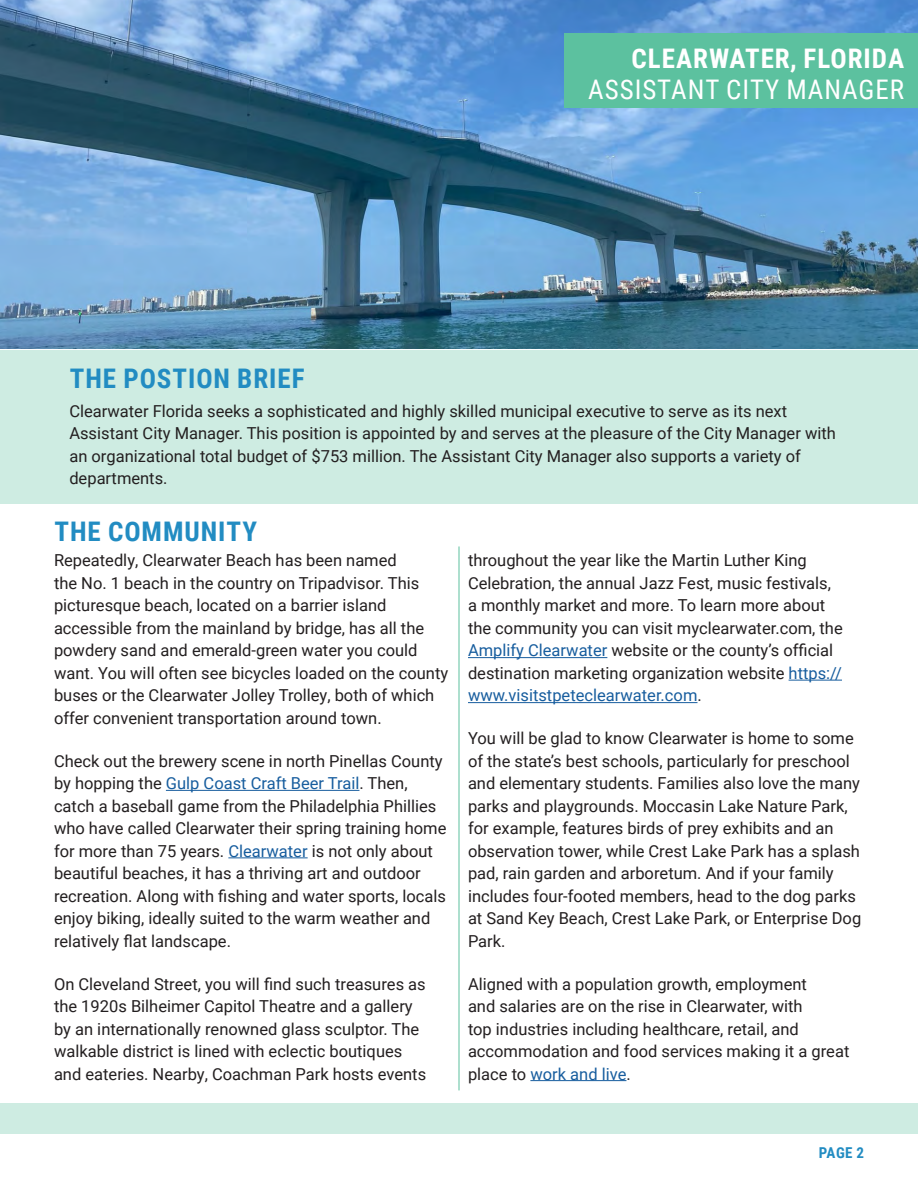
<style>
.page{position:relative;width:918px;height:1188px;background:#fff}
.page>*{position:absolute;margin:0;border:0;box-sizing:border-box;transform-origin:0 0}
.Header1{font:700 27px "Roboto Condensed";letter-spacing:.035em;color:#228cc2}
.Header1-2{font:27px "Roboto Condensed";letter-spacing:.035em;color:#fff}
.Header1-3{font:700 27px "Roboto Condensed";letter-spacing:.035em;color:#fff}
.Text_11{font:16.5px/22.5px "Roboto";color:#231f20}
.Header1-4{font:700 15px "Roboto Condensed";color:#228cc2}
.s1{color:#175d9e}
</style>
<div class="page">
<div style="left:0;top:350px;width:918px;height:153px;background:#ceece2"></div>
<img style="left:0;top:0;width:918px;height:349px">
<div style="left:565px;top:34px;width:353px;height:74px;background:#5cc19f"></div>
<hr style="left:166px;top:790px;width:193px;height:1px;background:#175d9e">
<hr style="left:228px;top:857px;width:80px;height:1px;background:#175d9e">
<hr style="left:468px;top:657px;width:139px;height:1px;background:#175d9e">
<hr style="left:789px;top:680px;width:53px;height:1px;background:#175d9e">
<hr style="left:468px;top:702px;width:229px;height:1px;background:#175d9e">
<hr style="left:530px;top:1080px;width:96px;height:1px;background:#175d9e">
<hr style="left:459px;top:546px;width:1px;height:544px;background:#5cc19f">
<div style="left:0;top:1104px;width:918px;height:30px;background:#ceece2"></div>
<p class="Header1-3" style="left:632px;top:39px;width:274px">CLEARWATER, FLORIDA</p>
<p class="Header1-2" style="left:588px;top:71px;width:317px">ASSISTANT CITY MANAGER</p>
<p class="Header1" style="left:70px;top:359px;width:236px">THE POSTION BRIEF</p>
<p class="Text_11" style="left:69px;top:399px;width:768px">Clearwater Florida seeks a sophisticated and highly skilled municipal executive to serve as its next Assistant City Manager. This position is appointed by and serves at the pleasure of the City Manager with an organizational total budget of $753 million. The Assistant City Manager also supports a variety of departments.</p>
<p class="Header1" style="left:54px;top:513px;width:204px">THE COMMUNITY</p>
<p class="Text_11" style="left:54px;top:549px;width:396px">Repeatedly, Clearwater Beach has been named<br>the No. 1 beach in the country on Tripadvisor. This picturesque beach, located on a barrier island accessible from the mainland by bridge, has all the powdery sand and emerald-green water you could want. You will often see bicycles loaded on the county buses or the Clearwater Jolley Trolley, both of which offer convenient transportation around town.</p>
<p class="Text_11" style="left:54px;top:749px;width:394px">Check out the brewery scene in north Pinellas County by hopping the <span class="s1">Gulp Coast Craft Beer Trail</span>. Then, catch a baseball game from the Philadelphia Phillies who have called Clearwater their spring training home for more than 75 years. <span class="s1">Clearwater</span> is not only about beautiful beaches, it has a thriving art and outdoor recreation. Along with fishing and water sports, locals enjoy biking, ideally suited to the warm weather and relatively flat landscape.</p>
<p class="Text_11" style="left:54px;top:972px;width:374px">On Cleveland Street, you will find such treasures as the 1920s Bilheimer Capitol Theatre and a gallery by an internationally renowned glass sculptor. The walkable district is lined with eclectic boutiques and eateries. Nearby, Coachman Park hosts events</p>
<p class="Text_11" style="left:468px;top:549px;width:376px">throughout the year like the Martin Luther King Celebration, the annual Jazz Fest, music festivals, a monthly market and more. To learn more about the community you can visit myclearwater.com, the <span class="s1">Amplify Clearwater</span> website or the county’s official destination marketing organization website <span class="s1">https:// www.visitstpeteclearwater.com</span>.</p>
<p class="Text_11" style="left:468px;top:726px;width:395px">You will be glad to know Clearwater is home to some of the state’s best schools, particularly for preschool and elementary students. Families also love the many parks and playgrounds. Moccasin Lake Nature Park, for example, features birds of prey exhibits and an observation tower, while Crest Lake Park has a splash pad, rain garden and arboretum. And if your family includes four-footed members, head to the dog parks at Sand Key Beach, Crest Lake Park, or Enterprise Dog Park.</p>
<p class="Text_11" style="left:468px;top:972px;width:383px">Aligned with a population growth, employment<br>and salaries are on the rise in Clearwater, with<br>top industries including healthcare, retail, and accommodation and food services making it a great place to <span class="s1">work and live</span>.</p>
<p class="Header1-4" style="left:819px;top:1143px;width:47px">PAGE 2</p>
</div>
